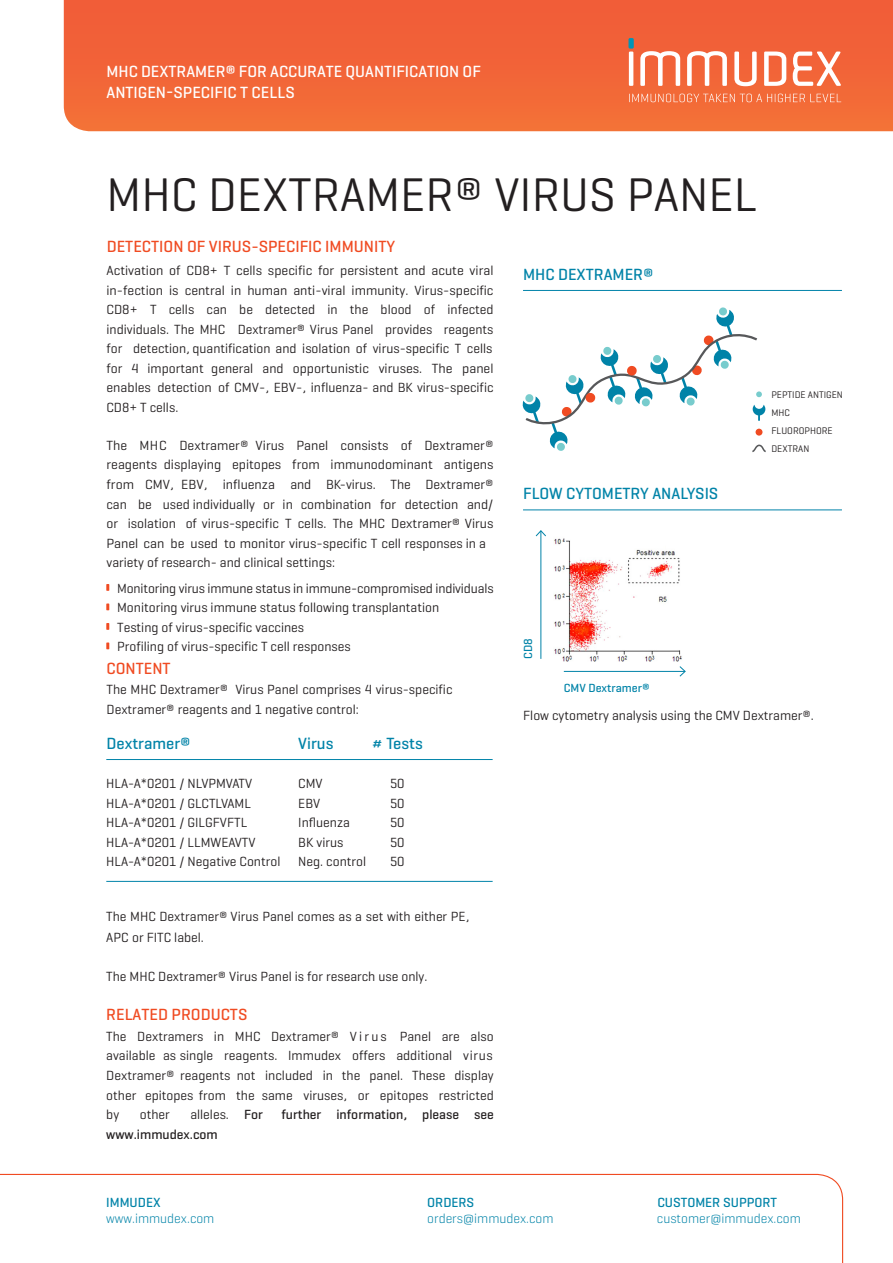
<style>
.page{position:relative;width:893px;height:1263px;background:#fff}
.page>*{position:absolute;margin:0;border:0;box-sizing:border-box;transform-origin:0 0}
.t1{font:48px "Geogrotesque";color:#231f20}
.t2{font:500 16.5px/21px "Geogrotesque";color:#fff}
.Brød{font:500 16.5px "Geogrotesque";color:#f04b22}
.Ml_rubrik{font:500 16.5px "Geogrotesque";color:#0083a8}
.Brød-2{font:13.5px/19.5px "Geogrotesque";color:#231f20}
.Brød_punkt{font:13.5px/19.5px "Geogrotesque";color:#231f20}
.t3{font:300 13.5px "Geogrotesque";color:#0083a8}
.Brød-3{font:500 13.5px "Geogrotesque";color:#231f20}
.t4{font:500 13.5px "Geogrotesque";color:#0083a8}
.Brød-4{font:500 12px "Geogrotesque";color:#0083a8}
.Ml_rubrik-2{font:9.75px "Geogrotesque";color:#231f20}
.s1{font-weight:500}
</style>
<div class="page">
<svg style="left:0;top:1173px;width:844px;height:90px"></svg>
<svg style="left:64px;top:0;width:829px;height:131px;background:#f16538"></svg>
<svg style="left:629px;top:94px;width:212px;height:8px;background:#f4855c"></svg>
<svg style="left:687px;top:51px;width:40px;height:35px"></svg>
<svg style="left:734px;top:52px;width:23px;height:34px"></svg>
<hr style="left:629px;top:52px;width:4px;height:34px;background:#fff">
<svg style="left:764px;top:52px;width:22px;height:34px"></svg>
<svg style="left:640px;top:51px;width:40px;height:35px"></svg>
<svg style="left:793px;top:52px;width:48px;height:34px"></svg>
<div style="left:628px;top:38px;width:6px;height:11px;background:#0095b6;border-radius:2px"></div>
<svg style="left:106px;top:584px;width:3px;height:7px"></svg>
<svg style="left:106px;top:603px;width:3px;height:7px"></svg>
<svg style="left:106px;top:623px;width:3px;height:7px"></svg>
<svg style="left:106px;top:642px;width:3px;height:7px"></svg>
<hr style="left:106px;top:759px;width:387px;height:1px;background:#0083a9">
<hr style="left:106px;top:881px;width:387px;height:1px;background:#0083a9">
<hr style="left:564px;top:671px;width:121px;height:1px;background:#0083a8">
<svg style="left:679px;top:666px;width:7px;height:11px"></svg>
<hr style="left:540px;top:531px;width:1px;height:128px;background:#0083a8">
<svg style="left:535px;top:530px;width:11px;height:7px"></svg>
<hr style="left:523px;top:509px;width:319px;height:1px;background:#0083a9">
<img style="left:554px;top:538px;width:128px;height:123px">
<hr style="left:523px;top:290px;width:319px;height:1px;background:#0083a9">
<svg style="left:522px;top:307px;width:244px;height:146px"></svg>
<p class="t2" style="left:107px;top:61px;width:376px">MHC DEXTRAMER® FOR ACCURATE QUANTIFICATION OF<br>ANTIGEN-SPECIFIC T CELLS</p>
<p class="t1" style="left:107px;top:165px;width:652px">MHC DEXTRAMER® VIRUS PANEL</p>
<p class="Brød" style="left:107px;top:238px;width:290px">DETECTION OF VIRUS-SPECIFIC IMMUNITY</p>
<p class="Brød-2" style="left:107px;top:261px;width:388px;text-align:justify">Activation of CD8+ T cells specific for persistent and acute viral in-fection is central in human anti-viral immunity. Virus-specific CD8+ T cells can be detected in the blood of infected individuals. The MHC Dextramer® Virus Panel provides reagents for detection, quantification and isolation of virus-specific T cells for 4 important general and opportunistic viruses. The panel enables detection of CMV-, EBV-, influenza- and BK virus-specific CD8+ T cells.</p>
<p class="Brød-2" style="left:107px;top:436px;width:388px">The MHC Dextramer® Virus Panel consists of Dextramer® reagents displaying epitopes from immunodominant antigens from CMV, EBV, influenza and BK-virus. The Dextramer® can be used individually or in combination for detection and/ or isolation of virus-specific T cells. The MHC Dextramer® Virus Panel can be used to monitor virus-specific T cell responses in a variety of research- and clinical settings:</p>
<p class="Brød_punkt" style="left:117px;top:578px;width:378px">Monitoring virus immune status in immune-compromised individuals Monitoring virus immune status following transplantation<br>Testing of virus-specific vaccines<br>Profiling of virus-specific T cell responses</p>
<p class="Brød" style="left:107px;top:660px;width:66px">CONTENT</p>
<p class="Brød-2" style="left:107px;top:680px;width:347px">The MHC Dextramer® Virus Panel comprises 4 virus-specific<br>Dextramer® reagents and 1 negative control:</p>
<p class="Ml_rubrik" style="left:298px;top:734px;width:37px">Virus</p>
<p class="Ml_rubrik" style="left:372px;top:734px;width:52px"># Tests</p>
<p class="Brød-2" style="left:106px;top:774px;width:147px">HLA-A*0201 / NLVPMVATV</p>
<p class="Brød-2" style="left:298px;top:774px;width:26px">CMV</p>
<p class="Brød-2" style="left:390px;top:774px;width:16px">50</p>
<p class="Brød-2" style="left:106px;top:793px;width:146px">HLA-A*0201 / GLCTLVAML</p>
<p class="Brød-2" style="left:298px;top:793px;width:23px">EBV</p>
<p class="Brød-2" style="left:390px;top:793px;width:16px">50</p>
<p class="Brød-2" style="left:106px;top:813px;width:142px">HLA-A*0201 / GILGFVFTL</p>
<p class="Brød-2" style="left:298px;top:813px;width:53px">Influenza</p>
<p class="Brød-2" style="left:390px;top:813px;width:16px">50</p>
<p class="Brød-2" style="left:106px;top:832px;width:151px">HLA-A*0201 / LLMWEAVTV</p>
<p class="Brød-2" style="left:298px;top:832px;width:47px">BK virus</p>
<p class="Brød-2" style="left:390px;top:832px;width:16px">50</p>
<p class="Brød-2" style="left:106px;top:852px;width:176px">HLA-A*0201 / Negative Control</p>
<p class="Brød-2" style="left:298px;top:852px;width:69px">Neg. control</p>
<p class="Brød-2" style="left:390px;top:852px;width:16px">50</p>
<p class="Brød-2" style="left:106px;top:907px;width:364px;line-height:20.2px">The MHC Dextramer® Virus Panel comes as a set with either PE,<br>APC or FITC label.</p>
<p class="Brød-2" style="left:106px;top:966px;width:323px">The MHC Dextramer® Virus Panel is for research use only.</p>
<p class="Brød" style="left:106px;top:1005px;width:143px">RELATED PRODUCTS</p>
<p class="Brød-2" style="left:106px;top:1026px;width:389px;text-align:justify">The Dextramers in MHC Dextramer® V i r u s Panel are also available as single reagents. Immudex offers additional virus Dextramer® reagents not included in the panel. These display other epitopes from the same viruses, or epitopes restricted by</p>
<p class="Brød-2" style="left:140px;top:1105px;width:32px">other</p>
<p class="Brød-2" style="left:190px;top:1105px;width:74px">alleles. <span class="s1">For</span></p>
<p class="Brød-3" style="left:281px;top:1107px;width:214px">further information, please see</p>
<p class="Brød-3" style="left:106px;top:1127px;width:113px">www.immudex.com</p>
<p class="Ml_rubrik" style="left:523px;top:266px;width:132px">MHC DEXTRAMER®</p>
<p class="Ml_rubrik" style="left:523px;top:484px;width:197px">FLOW CYTOMETRY ANALYSIS</p>
<p class="Ml_rubrik-2" style="left:771px;top:389px;width:73px">PEPTIDE ANTIGEN</p>
<p class="Ml_rubrik-2" style="left:771px;top:407px;width:20px">MHC</p>
<p class="Ml_rubrik-2" style="left:771px;top:425px;width:63px">FLUOROPHORE</p>
<p class="Ml_rubrik-2" style="left:771px;top:443px;width:39px">DEXTRAN</p>
<p class="Brød-4" style="left:521px;top:659px;width:22px;rotate:-90deg">CD8</p>
<p class="Brød-4" style="left:564px;top:682px;width:87px">CMV Dextramer®</p>
<p class="Brød-2" style="left:523px;top:706px;width:292px">Flow cytometry analysis using the CMV Dextramer®.</p>
<p class="t4" style="left:106px;top:1194px;width:56px">IMMUDEX</p>
<p class="t3" style="left:106px;top:1210px;width:110px">www.immudex.com</p>
<p class="t4" style="left:427px;top:1194px;width:48px">ORDERS</p>
<p class="t4" style="left:657px;top:1194px;width:121px">CUSTOMER SUPPORT</p>
<p class="t3" style="left:427px;top:1210px;width:128px">orders@immudex.com</p>
<p class="t3" style="left:657px;top:1210px;width:145px">customer@immudex.com</p>
</div>
